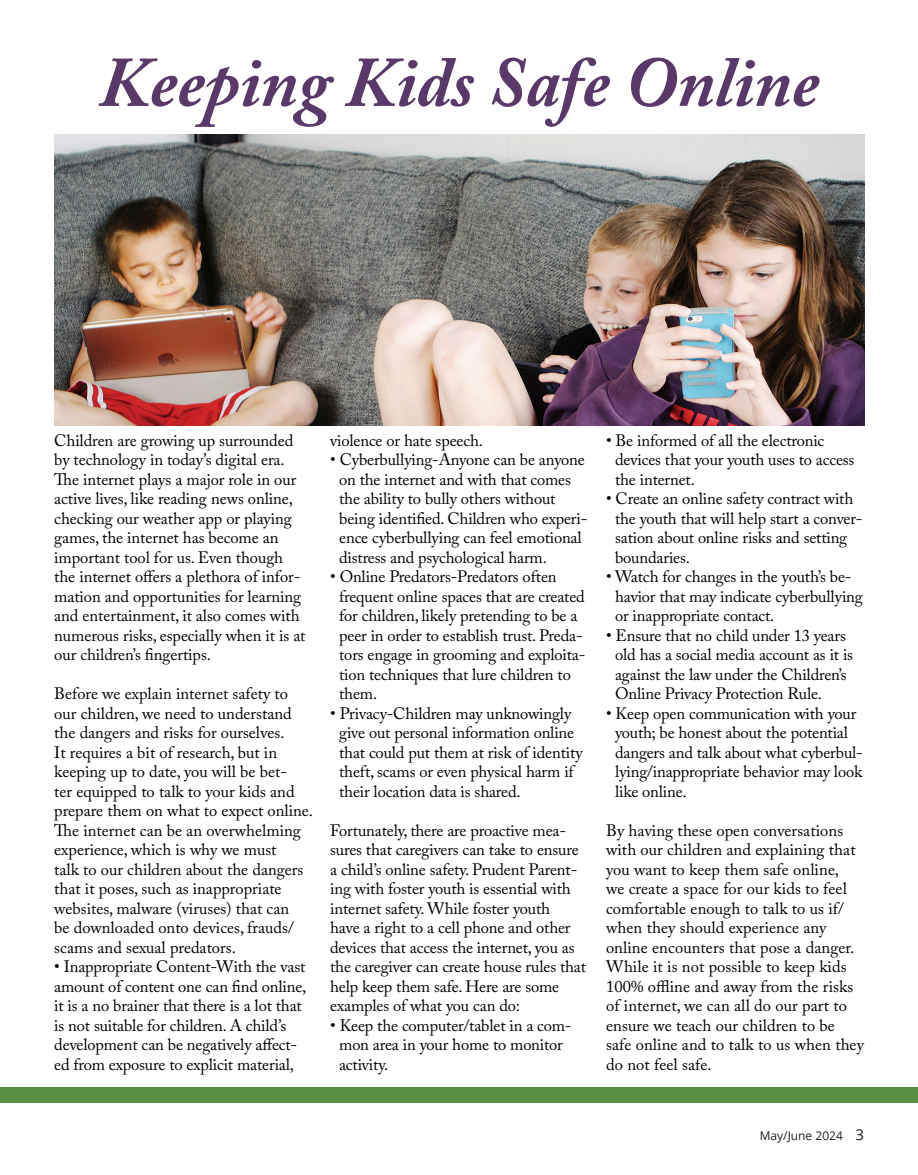
<style>
.page{position:relative;width:918px;height:1175px;background:#fff}
.page>*{position:absolute;margin:0;border:0;box-sizing:border-box;transform-origin:0 0}
.t1{font:italic 700 70.5px "Adobe Caslon Pro";color:#593969}
.t2{font:16.5px/19.5px "Adobe Caslon Pro";letter-spacing:-.01em;color:#000}
.t3{font:12px "Open Sans";color:#231f20}
.s1{font-size:15px}
</style>
<div class="page">
<div style="left:0;top:1087px;width:918px;height:16px;background:#599142"></div>
<img style="left:54px;top:135px;width:810px;height:290px">
<p class="t1" style="left:99px;top:40px;width:722px">Keeping Kids Safe Online</p>
<p class="t2" style="left:54px;top:430px;width:253px">Children are growing up surrounded by technology in today’s digital era.<br>The internet plays a major role in our active lives, like reading news online, checking our weather app or playing games, the internet has become an important tool for us. Even though the internet offers a plethora of infor&shy;mation and opportunities for learning and entertainment, it also comes with numerous risks, especially when it is at our children’s fingertips.</p>
<p class="t2" style="left:54px;top:684px;width:260px">Before we explain internet safety to our children, we need to understand the dangers and risks for ourselves.<br>It requires a bit of research, but in keeping up to date, you will be bet-<br>ter equipped to talk to your kids and prepare them on what to expect online.<br>The internet can be an overwhelming experience, which is why we must<br>talk to our children about the dangers that it poses, such as inappropriate websites, malware (viruses) that can<br>be downloaded onto devices, frauds/ scams and sexual predators.</p>
<p class="t2" style="left:54px;top:957px;width:254px">• Inappropriate Content-With the vast amount of content one can find online, it is a no brainer that there is a lot that is not suitable for children. A child’s development can be negatively affect&shy;ed from exposure to explicit material,</p>
<p class="t2" style="left:330px;top:430px;width:154px">violence or hate speech.</p>
<p class="t2" style="left:339px;top:450px;width:250px;text-indent:-9px">• Cyberbullying-Anyone can be anyone on the internet and with that comes the ability to bully others without being identified. Children who experi&shy;ence cyberbullying can feel emotional distress and psychological harm.</p>
<p class="t2" style="left:339px;top:567px;width:248px;text-indent:-9px">• Online Predators-Predators often frequent online spaces that are created for children, likely pretending to be a peer in order to establish trust. Preda&shy;tors engage in grooming and exploita&shy;tion techniques that lure children to them.</p>
<p class="t2" style="left:339px;top:703px;width:245px;text-indent:-9px">• Privacy-Children may unknowingly give out personal information online that could put them at risk of identity theft, scams or even physical harm if their location data is shared.</p>
<p class="t2" style="left:330px;top:820px;width:257px">Fortunately, there are proactive mea&shy;sures that caregivers can take to ensure a child’s online safety. Prudent Parent&shy;ing with foster youth is essential with internet safety. While foster youth<br>have a right to a cell phone and other devices that access the internet, you as the caregiver can create house rules that help keep them safe. Here are some examples of what you can do:</p>
<p class="t2" style="left:339px;top:1015px;width:234px;text-indent:-9px">• Keep the computer/tablet in a com&shy;mon area in your home to monitor activity.</p>
<p class="t2" style="left:615px;top:430px;width:241px;text-indent:-9px">• Be informed of all the electronic devices that your youth uses to access the internet.</p>
<p class="t2" style="left:615px;top:489px;width:249px;text-indent:-9px">• Create an online safety contract with the youth that will help start a conver&shy;sation about online risks and setting boundaries.</p>
<p class="t2" style="left:615px;top:567px;width:249px;text-indent:-9px">• Watch for changes in the youth’s be&shy;havior that may indicate cyberbullying or inappropriate contact.</p>
<p class="t2" style="left:615px;top:625px;width:240px;text-indent:-9px">• Ensure that no child under 13 years old has a social media account as it is against the law under the Children’s Online Privacy Protection Rule.</p>
<p class="t2" style="left:615px;top:703px;width:249px;text-indent:-9px">• Keep open communication with your youth; be honest about the potential dangers and talk about what cyberbul&shy;lying/inappropriate behavior may look like online.</p>
<p class="t2" style="left:606px;top:820px;width:259px">By having these open conversations with our children and explaining that you want to keep them safe online,<br>we create a space for our kids to feel comfortable enough to talk to us if/ when they should experience any online encounters that pose a danger.<br>While it is not possible to keep kids 100% offline and away from the risks of internet, we can all do our part to ensure we teach our children to be safe online and to talk to us when they do not feel safe.</p>
<p class="t3" style="left:760px;top:1127px;width:106px">May/June 2024 <span class="s1">3</span></p>
</div>
